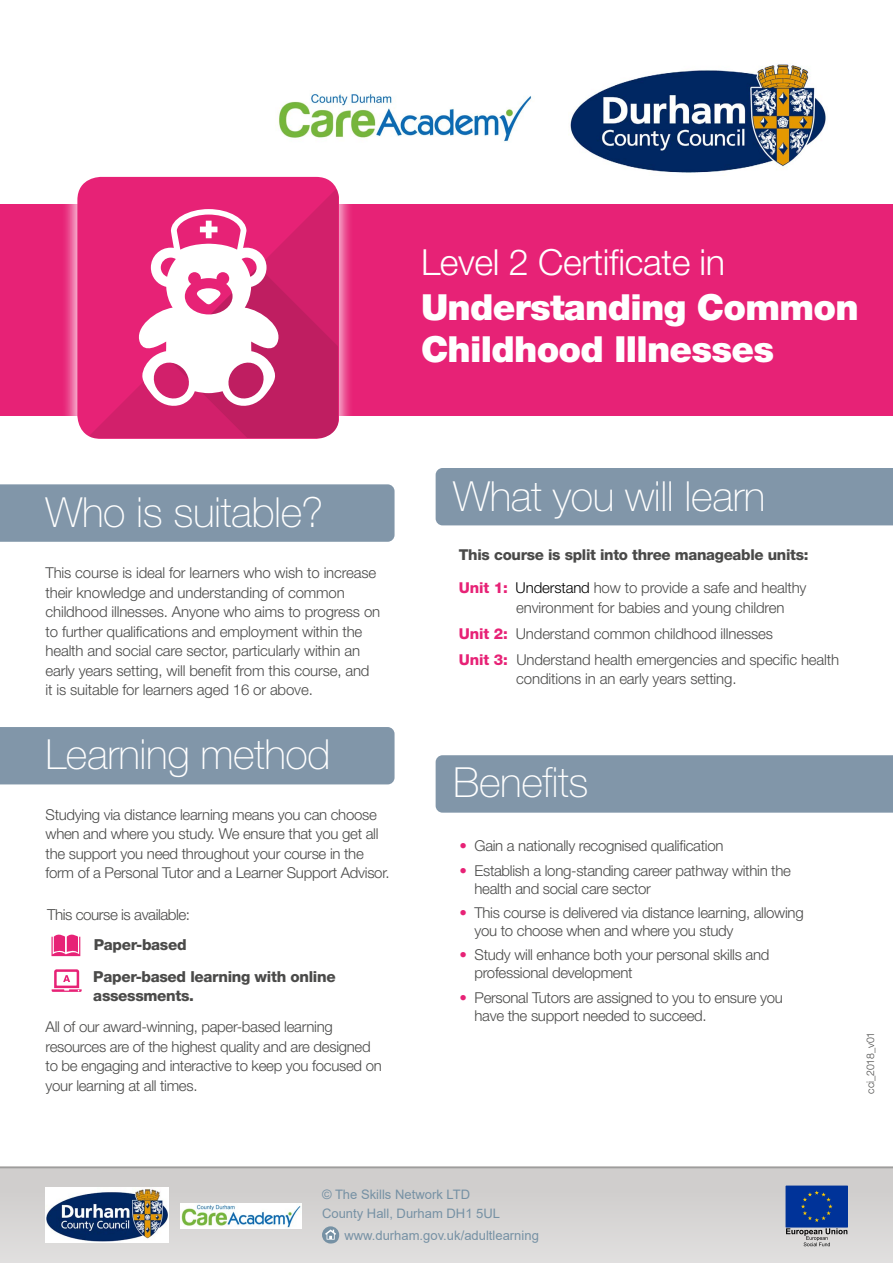
<style>
.page{position:relative;width:893px;height:1263px;background:#fff}
.page>*{position:absolute;margin:0;border:0;box-sizing:border-box;transform-origin:0 0}
.t1{font:100 41.55px "Helvetica Neue LT Pro";letter-spacing:-.01em;color:#fff}
.t2{font:900 36px/42px "Helvetica Neue LT Pro";letter-spacing:-.02em;color:#fff}
.t3{font:300 36px "Helvetica Neue LT Pro";letter-spacing:-.01em;color:#fff}
.t4{font:800 15.15px/19.5px "Helvetica Neue LT Pro";letter-spacing:-.02em;color:#4a4a49}
.t5{font:300 15.15px "Helvetica Neue LT Pro";letter-spacing:-.03em;color:#4a4a49}
.t6{font:300 15px/19.5px "Helvetica Neue LT Pro";letter-spacing:-.02em;color:#4a4a49}
.t7{font:800 15px "Helvetica Neue LT Pro";letter-spacing:-.02em;color:#4a4a49}
.t8{font:13.05px/21.9px "Arial";color:#7691a4}
.t9{font:300 10.5px "Helvetica Neue LT Pro";letter-spacing:-.01em;color:#4a4a49}
.s1{font-weight:800;color:#e72276}
.s2{color:#000}
</style>
<div class="page">
<div style="left:0;top:204px;width:893px;height:211px;background:#e72276"></div>
<div style="left:0;top:1167px;width:893px;height:96px;background:#d0cecd"></div>
<hr style="left:0;top:1167px;width:893px;height:1px;background:#9d9d9c">
<div style="left:436px;top:468px;width:457px;height:57px;background:#8196a9"></div>
<div style="left:436px;top:755px;width:457px;height:58px;background:#8196a9"></div>
<div style="left:0;top:484px;width:395px;height:58px;background:#8196a9"></div>
<div style="left:0;top:727px;width:395px;height:57px;background:#8196a9"></div>
<svg style="left:51px;top:934px;width:29px;height:22px"></svg>
<div style="left:62px;top:161px;width:292px;height:293px;background:#fff;opacity:.75"></div>
<svg style="left:77px;top:177px;width:261px;height:261px"></svg>
<svg style="left:134px;top:209px;width:204px;height:229px"></svg>
<svg style="left:52px;top:969px;width:30px;height:23px"></svg>
<img style="left:570px;top:64px;width:256px;height:109px">
<img style="left:278px;top:93px;width:254px;height:49px">
<img style="left:45px;top:1188px;width:123px;height:54px">
<svg style="left:786px;top:1228px;width:61px;height:18px"></svg>
<div style="left:786px;top:1186px;width:61px;height:41px;background:#039"></div>
<div style="left:786px;top:1186px;width:62px;height:41px;border:1px solid #039"></div>
<svg style="left:801px;top:1190px;width:32px;height:32px"></svg>
<svg style="left:322px;top:1226px;width:17px;height:17px"></svg>
<svg style="left:325px;top:1229px;width:11px;height:10px"></svg>
<img style="left:181px;top:1203px;width:120px;height:26px">
<h2 class="t3" style="left:421px;top:240px;width:306px">Level 2 Certificate in</h2>
<h2 class="t2" style="left:421px;top:286px;width:439px">Understanding Common<br>Childhood Illnesses</h2>
<h1 class="t1" style="left:45px;top:488px;width:279px">Who is suitable?</h1>
<p class="t6" style="left:45px;top:563px;width:336px">This course is ideal for learners who wish to increase their knowledge and understanding of common childhood illnesses. Anyone who aims to progress on to further qualifications and employment within the health and social care sector, particularly within an early years setting, will benefit from this course, and it is suitable for learners aged 16 or above.</p>
<h1 class="t1" style="left:45px;top:731px;width:287px">Learning method</h1>
<p class="t6" style="left:46px;top:804px;width:345px">Studying via distance learning means you can choose when and where you study. We ensure that you get all the support you need throughout your course in the form of a Personal Tutor and a Learner Support Advisor.</p>
<p class="t5" style="left:47px;top:905px;width:144px">This course is available:</p>
<p class="t4" style="left:94px;top:934px;width:94px">Paper-based</p>
<p class="t4" style="left:93px;top:966px;width:244px">Paper-based learning with online assessments.</p>
<p class="t6" style="left:46px;top:1017px;width:338px">All of our award-winning, paper-based learning resources are of the highest quality and are designed to be engaging and interactive to keep you focused on your learning at all times.</p>
<h1 class="t1" style="left:453px;top:473px;width:314px">What you will learn</h1>
<p class="t7" style="left:459px;top:546px;width:351px">This course is split into three manageable units:</p>
<p class="t6" style="left:516px;top:578px;width:292px;text-indent:-57px"><span class="s1">Unit 1:</span> <span class="s2">Understand</span> how to provide a safe and healthy environment for babies and young children</p>
<p class="t6" style="left:459px;top:620px;width:382px;line-height:25.8px"><span class="s1">Unit 2:</span> Understand common childhood illnesses<br><span class="s1">Unit 3:</span> Understand health emergencies and specific health</p>
<p class="t6" style="left:516px;top:669px;width:222px">conditions in an early years setting.</p>
<h1 class="t1" style="left:453px;top:758px;width:137px">Benefits</h1>
<p class="t6" style="left:460px;top:836px;width:265px"><span class="s1">•</span> Gain a nationally recognised qualification</p>
<p class="t6" style="left:474px;top:861px;width:318px;line-height:18px;text-indent:-15px"><span class="s1">•</span> Establish a long-standing career pathway within the health and social care sector</p>
<p class="t6" style="left:474px;top:903px;width:331px;line-height:18px;text-indent:-15px"><span class="s1">•</span> This course is delivered via distance learning, allowing you to choose when and where you study</p>
<p class="t6" style="left:474px;top:946px;width:296px;line-height:18px;text-indent:-15px"><span class="s1">•</span> Study will enhance both your personal skills and professional development</p>
<p class="t6" style="left:474px;top:988px;width:310px;line-height:18px;text-indent:-15px"><span class="s1">•</span> Personal Tutors are assigned to you to ensure you have the support needed to succeed.</p>
<p class="t9" style="left:864px;top:1094px;width:64px;rotate:-90deg">cci_2018_v01</p>
<p class="t8" style="left:322px;top:1183px;width:150px">© The Skills Network LTD</p>
<p class="t8" style="left:344px;top:1202px;width:196px;text-indent:-22px">County Hall, Durham DH1 5UL www.durham.gov.uk/adultlearning</p>
</div>
